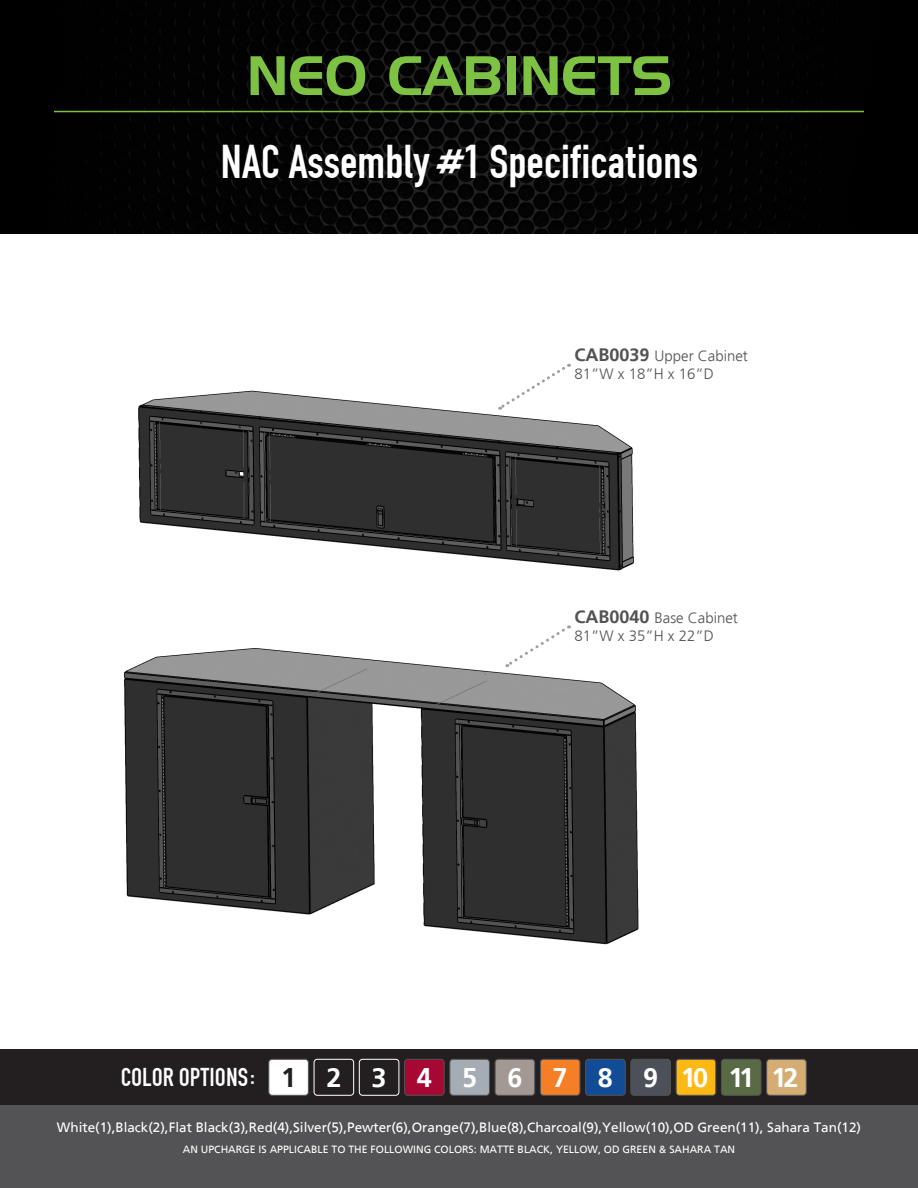
<style>
.page{position:relative;width:918px;height:1188px;background:#fff}
.page>*{position:absolute;margin:0;border:0;box-sizing:border-box;transform-origin:0 0}
.t1{font:54px "Handel Gothic BT";color:#7ec243}
.t2{font:49.5px "Fette Engschrift";color:#fff}
.t3{font:300 27px "AG Foreigner";color:#fff}
.t4{font:27px "Fette Engschrift";color:#fff}
.t5{font:300 27px "AG Foreigner";color:#231f20}
.t6{font:500 15px "AG Foreigner Light Plain";color:#535355}
.t7{font:500 13.5px "AG Foreigner Roman";color:#fff}
.t8{font:500 10.5px "AG Foreigner Roman";color:#fff}
.s1{font-family:"AG Foreigner";font-weight:300;font-size:18px}
</style>
<div class="page">
<img style="left:124px;top:363px;width:515px;height:582px">
<img style="left:1px;top:0;width:917px;height:234px">
<hr style="left:54px;top:111px;width:810px;height:1px;background:#7ec243">
<div style="left:0;top:1092px;width:918px;height:96px;background:#535355"></div>
<div style="left:0;top:1050px;width:918px;height:55px;background:#231f20"></div>
<div style="left:631px;top:1059px;width:39px;height:36px;background:#4c5159;border-radius:3px"></div>
<div style="left:631px;top:1059px;width:40px;height:37px;border:1px solid #535355;border-radius:3px"></div>
<div style="left:721px;top:1059px;width:40px;height:36px;background:#596b44;border-radius:3px"></div>
<div style="left:721px;top:1059px;width:40px;height:37px;border:1px solid #535355;border-radius:3px"></div>
<div style="left:676px;top:1059px;width:40px;height:36px;background:#fcb814;border-radius:3px"></div>
<div style="left:676px;top:1059px;width:40px;height:37px;border:1px solid #535355;border-radius:3px"></div>
<div style="left:767px;top:1059px;width:39px;height:36px;background:#d5ac73;border-radius:3px"></div>
<div style="left:766px;top:1059px;width:41px;height:37px;border:1px solid #535355;border-radius:3px"></div>
<div style="left:314px;top:1059px;width:40px;height:37px;border:1px solid #fff;border-radius:3px"></div>
<div style="left:269px;top:1059px;width:39px;height:36px;background:#fff;border-radius:3px"></div>
<div style="left:269px;top:1059px;width:40px;height:37px;border:1px solid #535355;border-radius:3px"></div>
<div style="left:586px;top:1059px;width:39px;height:36px;background:#124b96;border-radius:3px"></div>
<div style="left:585px;top:1059px;width:40px;height:37px;border:1px solid #535355;border-radius:3px"></div>
<div style="left:405px;top:1059px;width:39px;height:36px;background:#a60733;border-radius:3px"></div>
<div style="left:404px;top:1059px;width:40px;height:37px;border:1px solid #535355;border-radius:3px"></div>
<div style="left:495px;top:1059px;width:40px;height:36px;background:#a39994;border-radius:3px"></div>
<div style="left:495px;top:1059px;width:40px;height:37px;border:1px solid #535355;border-radius:3px"></div>
<div style="left:450px;top:1059px;width:39px;height:36px;background:#a6acb4;border-radius:3px"></div>
<div style="left:450px;top:1059px;width:40px;height:37px;border:1px solid #535355;border-radius:3px"></div>
<div style="left:540px;top:1059px;width:40px;height:36px;background:#f47f26;border-radius:3px"></div>
<div style="left:540px;top:1059px;width:40px;height:37px;border:1px solid #535355;border-radius:3px"></div>
<div style="left:359px;top:1059px;width:40px;height:37px;border:1px solid #fff;border-radius:3px"></div>
<svg style="left:498px;top:364px;width:72px;height:47px"></svg>
<svg style="left:505px;top:625px;width:65px;height:43px"></svg>
<p class="t1" style="left:247px;top:43px;width:427px">NEO CABINETS</p>
<p class="t2" style="left:221px;top:133px;width:479px">NAC Assembly #1 Specifications</p>
<p class="t6" style="left:575px;top:349px;width:175px"><span class="s1">CAB0039</span> Upper Cabinet</p>
<p class="t6" style="left:575px;top:367px;width:141px">81”W x 18”H x 16”D</p>
<p class="t6" style="left:575px;top:610px;width:165px"><span class="s1">CAB0040</span> Base Cabinet</p>
<p class="t6" style="left:575px;top:628px;width:141px">81”W x 35”H x 22”D</p>
<p class="t3" style="left:643px;top:1063px;width:17px">9</p>
<p class="t3" style="left:681px;top:1063px;width:29px">10</p>
<p class="t3" style="left:728px;top:1063px;width:27px">11</p>
<p class="t3" style="left:772px;top:1063px;width:28px">12</p>
<p class="t7" style="left:57px;top:1120px;width:806px">White(1),Black(2),Flat Black(3),Red(4),Silver(5),Pewter(6),Orange(7),Blue(8),Charcoal(9),Yellow(10),OD Green(11), Sahara Tan(12)</p>
<p class="t8" style="left:183px;top:1144px;width:554px">AN UPCHARGE IS APPLICABLE TO THE FOLLOWING COLORS: MATTE BLACK, YELLOW, OD GREEN &amp; SAHARA TAN</p>
<p class="t4" style="left:121px;top:1062px;width:138px">COLOR OPTIONS:</p>
<p class="t5" style="left:281px;top:1063px;width:17px">1</p>
<p class="t3" style="left:326px;top:1063px;width:17px">2</p>
<p class="t3" style="left:372px;top:1063px;width:17px">3</p>
<p class="t3" style="left:417px;top:1063px;width:17px">4</p>
<p class="t3" style="left:462px;top:1063px;width:17px">5</p>
<p class="t3" style="left:507px;top:1063px;width:17px">6</p>
<p class="t3" style="left:553px;top:1063px;width:17px">7</p>
<p class="t3" style="left:598px;top:1063px;width:17px">8</p>
</div>
